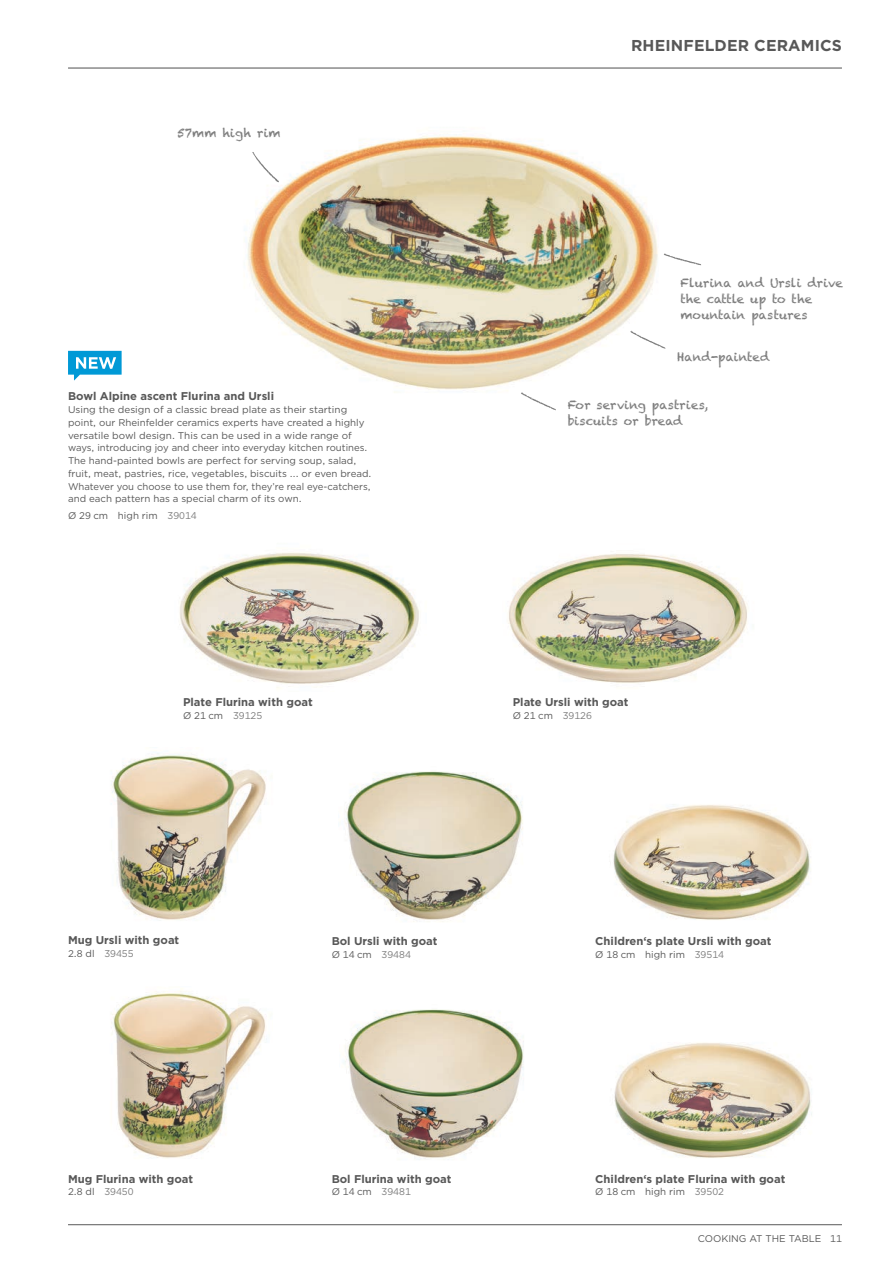
<style>
.page{position:relative;width:893px;height:1263px;background:#fff}
.page>*{position:absolute;margin:0;border:0;box-sizing:border-box;transform-origin:0 0}
.t1{font:700 15.75px "Gotham";letter-spacing:.01em;color:#585858}
.t2{font:12px/15.9px "Chalkduster";color:#7d7d7d}
.t3{font:700 11.25px "Gotham";color:#585858}
.t4{font:9.75px/12.8px "Gotham";color:#585858}
.s1{color:#7d7d7d}
</style>
<div class="page">
<img style="left:247px;top:136px;width:419px;height:275px">
<img style="left:179px;top:552px;width:240px;height:136px">
<img style="left:508px;top:554px;width:240px;height:129px">
<img style="left:345px;top:771px;width:178px;height:151px">
<img style="left:344px;top:1009px;width:180px;height:151px">
<img style="left:111px;top:988px;width:156px;height:170px">
<img style="left:111px;top:753px;width:155px;height:167px">
<img style="left:613px;top:805px;width:198px;height:115px">
<img style="left:614px;top:1042px;width:198px;height:116px">
<svg style="left:68px;top:351px;width:54px;height:30px"></svg>
<svg style="left:630px;top:331px;width:35px;height:18px"></svg>
<svg style="left:664px;top:253px;width:37px;height:12px"></svg>
<svg style="left:521px;top:392px;width:35px;height:18px"></svg>
<svg style="left:252px;top:152px;width:28px;height:30px"></svg>
<hr style="left:68px;top:1224px;width:774px;height:1px;background:#585858">
<hr style="left:68px;top:68px;width:774px;height:1px;background:#585858">
<p class="t2" style="left:177px;top:125px;width:105px">57mm high rim</p>
<p class="t3" style="left:68px;top:389px;width:208px">Bowl Alpine ascent Flurina and Ursli</p>
<p class="t4" style="left:68px;top:403px;width:305px">Using the design of a classic bread plate as their starting point, our Rheinfelder ceramics experts have created a highly versatile bowl design. This can be used in a wide range of ways, introducing joy and cheer into everyday kitchen routines.<br>The hand-painted bowls are perfect for serving soup, salad, fruit, meat, pastries, rice, vegetables, biscuits …. or even bread.<br>Whatever you choose to use them for, they’re real eye-catchers, and each pattern has a special charm of its own.</p>
<p class="t4" style="left:68px;top:509px;width:130px">Ø 29 cm high rim <span class="s1">39014</span></p>
<p class="t3" style="left:183px;top:695px;width:131px">Plate Flurina with goat</p>
<p class="t4" style="left:183px;top:709px;width:81px">Ø 21 cm <span class="s1">39125</span></p>
<h1 class="t1" style="left:631px;top:35px;width:212px">RHEINFELDER CERAMICS</h1>
<p class="t2" style="left:680px;top:275px;width:164px">Flurina and Ursli drive the cattle up to the mountain pastures</p>
<p class="t2" style="left:677px;top:348px;width:94px">Hand-painted</p>
<p class="t2" style="left:568px;top:397px;width:142px">For serving pastries, biscuits or bread</p>
<p class="t3" style="left:513px;top:695px;width:117px">Plate Ursli with goat</p>
<p class="t4" style="left:513px;top:709px;width:81px">Ø 21 cm <span class="s1">39126</span></p>
<p class="t3" style="left:68px;top:933px;width:113px">Mug Ursli with goat</p>
<p class="t4" style="left:68px;top:947px;width:67px">2.8 dl <span class="s1">39455</span></p>
<p class="t3" style="left:68px;top:1171px;width:127px">Mug Flurina with goat</p>
<p class="t4" style="left:68px;top:1185px;width:67px">2.8 dl <span class="s1">39450</span></p>
<p class="t3" style="left:332px;top:934px;width:107px">Bol Ursli with goat</p>
<p class="t4" style="left:332px;top:948px;width:81px">Ø 14 cm <span class="s1">39484</span></p>
<p class="t3" style="left:332px;top:1171px;width:121px">Bol Flurina with goat</p>
<p class="t4" style="left:332px;top:1185px;width:81px">Ø 14 cm <span class="s1">39481</span></p>
<p class="t3" style="left:595px;top:933px;width:178px">Children‘s plate Ursli with goat</p>
<p class="t4" style="left:595px;top:947px;width:130px">Ø 18 cm high rim <span class="s1">39514</span></p>
<p class="t3" style="left:595px;top:1171px;width:192px">Children‘s plate Flurina with goat</p>
<p class="t4" style="left:595px;top:1185px;width:130px">Ø 18 cm high rim <span class="s1">39502</span></p>
<p class="t4" style="left:698px;top:1232px;width:146px">COOKING AT THE TABLE 11</p>
</div>
